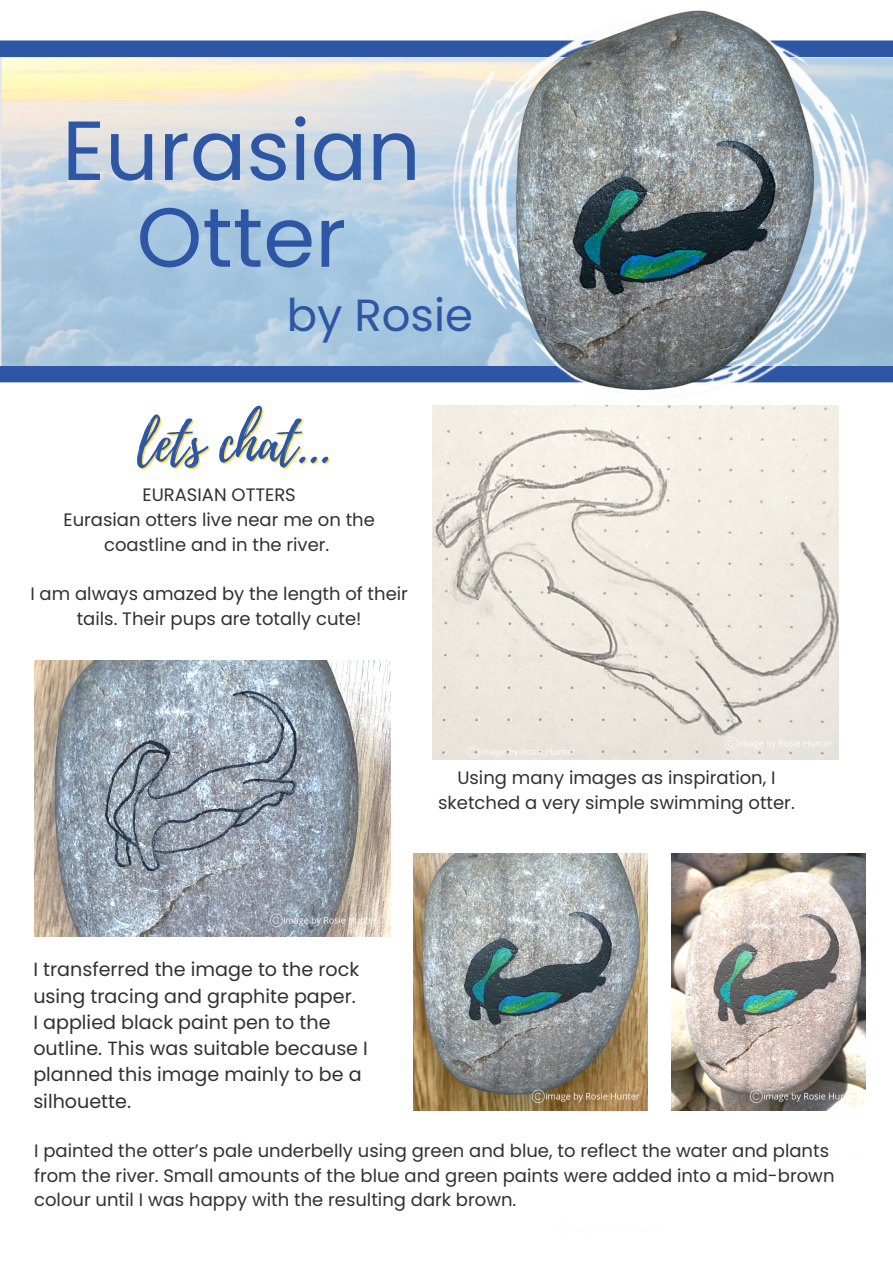
<style>
.page{position:relative;width:893px;height:1264px;background:#fff}
.page>*{position:absolute;margin:0;border:0;box-sizing:border-box;transform-origin:0 0}
.t1{font:83.55px/86.8px "Poppins";color:#2d57a4;text-align:center}
.t2{font:52.05px "Playlist Script";color:#2d57a4}
.t3{font:45px "Poppins";color:#2d57a4}
.t4{font:19.05px/26.2px "Poppins";color:#323131}
.t5{font:18px/24.8px "Poppins";color:#323131;text-align:center}
</style>
<div class="page">
<div style="left:0;top:40px;width:380px;height:342px;background:#2d57a4"></div>
<img style="left:0;top:57px;width:380px;height:308px">
<img style="left:380px;top:40px;width:459px;height:439px">
<img style="left:413px;top:40px;width:479px;height:405px">
<img style="left:432px;top:405px;width:406px;height:354px">
<img style="left:467px;top:742px;width:109px;height:17px">
<img style="left:724px;top:733px;width:109px;height:17px">
<img style="left:34px;top:661px;width:356px;height:275px">
<img style="left:414px;top:853px;width:233px;height:257px">
<img style="left:671px;top:853px;width:194px;height:257px">
<img style="left:503px;top:10px;width:321px;height:412px">
<img style="left:269px;top:910px;width:109px;height:17px">
<img style="left:531px;top:1086px;width:109px;height:17px">
<img style="left:749px;top:1086px;width:109px;height:17px">
<h1 class="t1" style="left:62px;top:107px;width:360px">Eurasian<br>Otter</h1>
<h3 class="t3" style="left:287px;top:283px;width:188px">by Rosie</h3>
<h2 class="t2" style="left:137px;top:406px;width:196px">lets chat...</h2>
<p class="t5" style="left:63px;top:482px;width:313px">EURASIAN OTTERS<br>Eurasian otters live near me on the coastline and in the river.</p>
<p class="t5" style="left:30px;top:581px;width:379px">I am always amazed by the length of their tails. Their pups are totally cute!</p>
<p class="t5" style="left:438px;top:765px;width:358px">Using many images as inspiration, I sketched a very simple swimming otter.</p>
<p class="t4" style="left:33px;top:956px;width:336px">I transferred the image to the rock using tracing and graphite paper.<br>I applied black paint pen to the outline. This was suitable because I planned this image mainly to be a silhouette.</p>
<p class="t5" style="left:34px;top:1138px;width:801px;text-align:left">I painted the otter’s pale underbelly using green and blue, to reflect the water and plants from the river. Small amounts of the blue and green paints were added into a mid-brown colour until I was happy with the resulting dark brown.</p>
</div>
